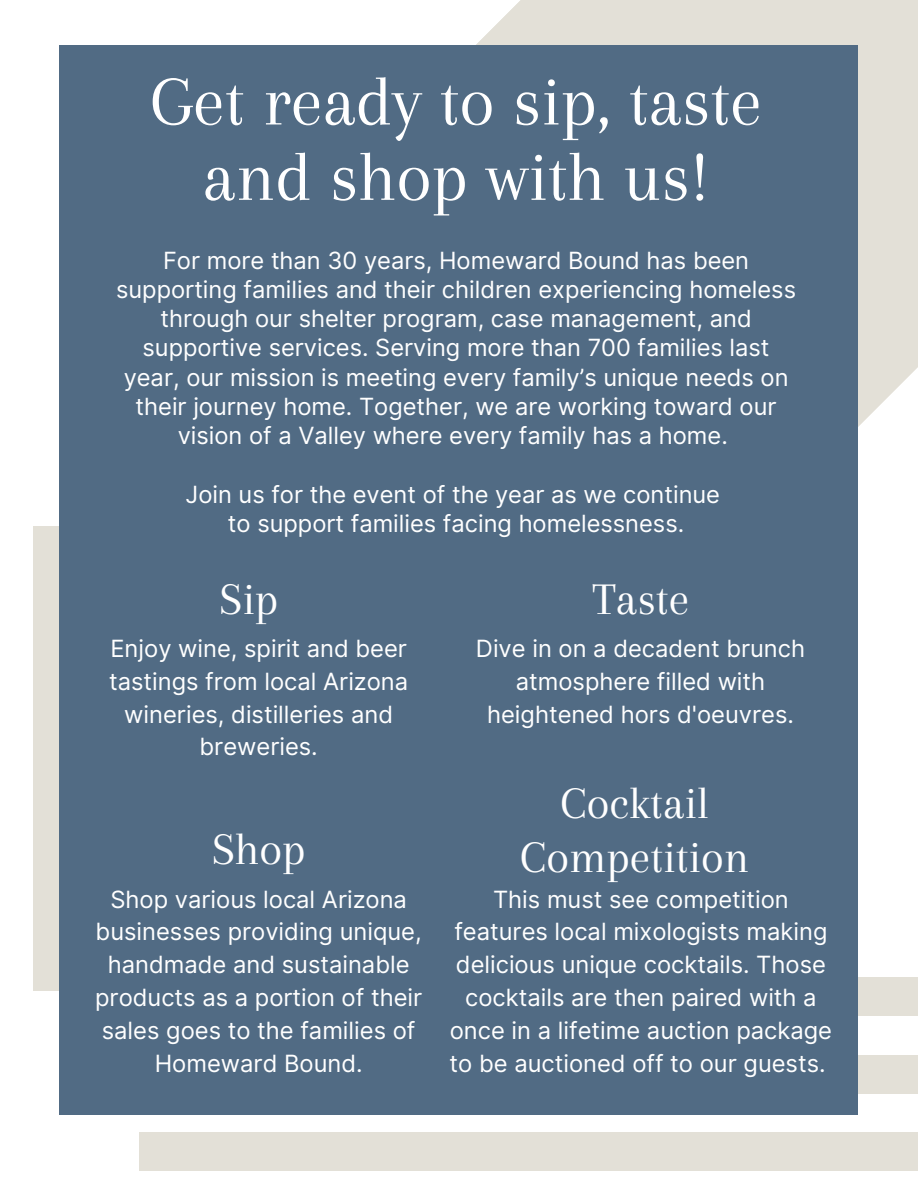
<style>
.page{position:relative;width:918px;height:1188px;background:#fff}
.page>*{position:absolute;margin:0;border:0;box-sizing:border-box;transform-origin:0 0}
.t1{font:72.3px/75.3px "Arapey";color:#fff;text-align:center}
.t2{font:46.8px/54.6px "Arapey";color:#fff;text-align:center}
.t3{font:23.7px/32.8px "Inter";color:#fff;text-align:center}
</style>
<div class="page">
<div style="left:139px;top:977px;width:779px;height:39px;background:#e3e0d7"></div>
<div style="left:139px;top:1055px;width:779px;height:38px;background:#e3e0d7"></div>
<div style="left:139px;top:1133px;width:779px;height:38px;background:#e3e0d7"></div>
<div style="left:476px;top:0;width:442px;height:427px;background:#e3e0d7"></div>
<div style="left:33px;top:527px;width:71px;height:464px;background:#e3e0d7"></div>
<div style="left:60px;top:45px;width:798px;height:1069px;background:#516b84"></div>
<h1 class="t1" style="left:150px;top:64px;width:613px">Get ready to sip, taste and shop with us!</h1>
<p class="t3" style="left:116px;top:245px;width:681px;line-height:29.2px">For more than 30 years, Homeward Bound has been supporting families and their children experiencing homeless through our shelter program, case management, and supportive services. Serving more than 700 families last year, our mission is meeting every family’s unique needs on their journey home. Together, we are working toward our vision of a Valley where every family has a home.</p>
<p class="t3" style="left:185px;top:479px;width:536px;line-height:29.2px">Join us for the event of the year as we continue to support families facing homelessness.</p>
<h2 class="t2" style="left:219px;top:571px;width:61px">Sip</h2>
<h2 class="t2" style="left:593px;top:571px;width:98px">Taste</h2>
<p class="t3" style="left:109px;top:632px;width:301px">Enjoy wine, spirit and beer tastings from local Arizona wineries, distilleries and breweries.</p>
<h2 class="t2" style="left:212px;top:822px;width:96px">Shop</h2>
<p class="t3" style="left:95px;top:883px;width:329px">Shop various local Arizona businesses providing unique, handmade and sustainable products as a portion of their sales goes to the families of<br>Homeward Bound.</p>
<p class="t3" style="left:476px;top:632px;width:331px">Dive in on a decadent brunch atmosphere filled with heightened hors d'oeuvres.</p>
<h2 class="t2" style="left:520px;top:775px;width:231px">Cocktail<br>Competition</h2>
<p class="t3" style="left:450px;top:883px;width:384px">This must see competition features local mixologists making delicious unique cocktails. Those cocktails are then paired with a once in a lifetime auction package to be auctioned off to our guests.</p>
</div>
